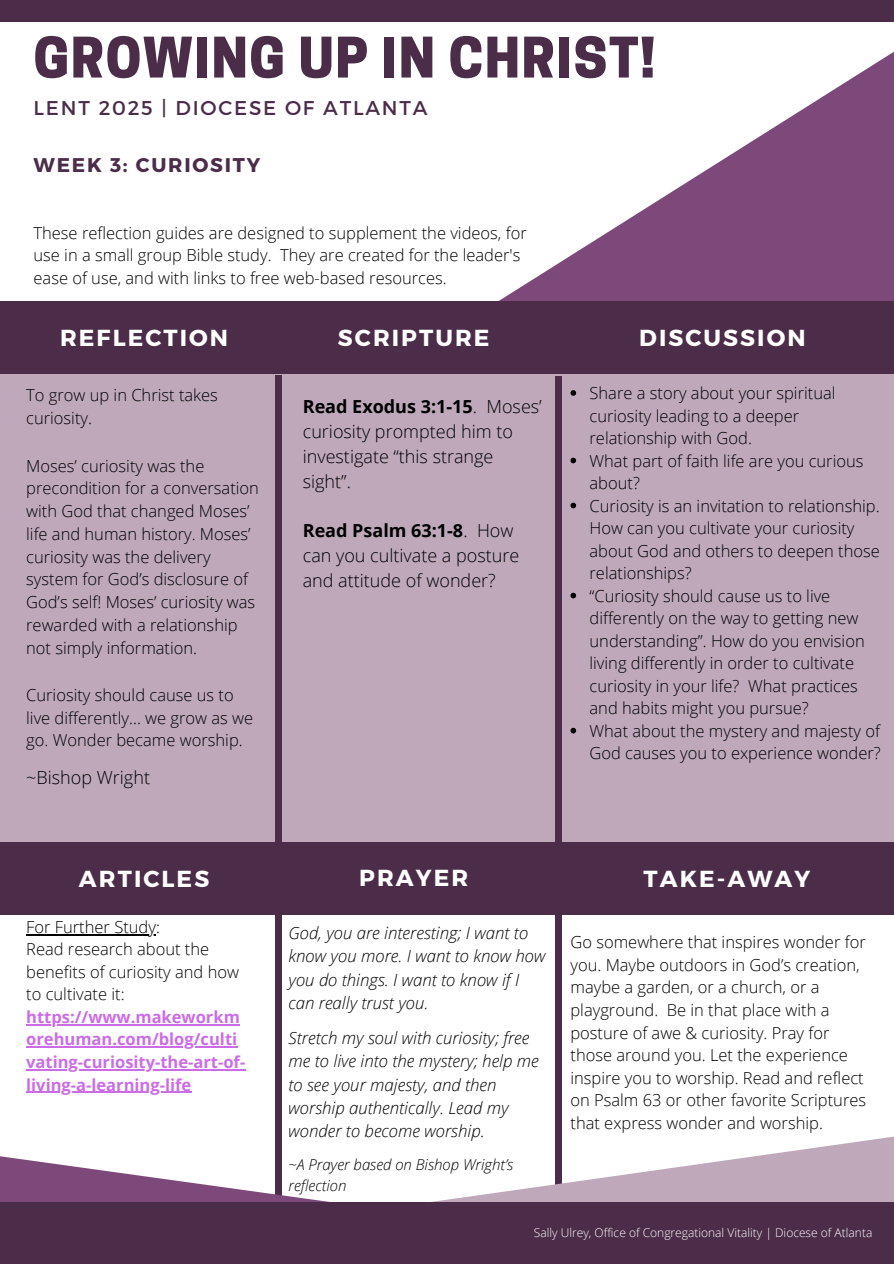
<style>
.page{position:relative;width:894px;height:1264px;background:#fff}
.page>*{position:absolute;margin:0;border:0;box-sizing:border-box;transform-origin:0 0}
.t1{font:800 52.35px "Cooper Hewitt";letter-spacing:.03em;color:#4b2c49}
.t2{font:700 23.1px "Montserrat";letter-spacing:.09em;color:#fff}
.t3{font:19.95px "Montserrat";letter-spacing:.09em;color:#4b2c49}
.t4{font:700 19.8px "Montserrat";letter-spacing:.09em;color:#4b2c49}
.t5{font:300 18px/24.8px "Open Sans";color:#000}
.t6{font:italic 300 16.8px/23.2px "Open Sans";color:#000}
.t7{font:300 16.5px/22.5px "Open Sans";color:#000}
.t8{font:700 16.5px "Open Sans";color:#cb6ce6}
.t9{font:italic 300 15px/21px "Open Sans";color:#000}
.t10{font:300 12px "Open Sans";color:#fff}
.s1{font-weight:700}
</style>
<div class="page">
<svg style="left:337px;top:21px;width:556px;height:281px"></svg>
<div style="left:0;top:371px;width:893px;height:473px;background:#bea8ba"></div>
<div style="left:275px;top:375px;width:6px;height:888px;background:#4b2c49"></div>
<div style="left:555px;top:376px;width:6px;height:887px;background:#4b2c49"></div>
<div style="left:0;top:302px;width:893px;height:72px;background:#4b2c49"></div>
<div style="left:0;top:842px;width:893px;height:72px;background:#4b2c49"></div>
<svg style="left:0;top:1063px;width:893px;height:139px"></svg>
<div style="left:0;top:1202px;width:893px;height:61px;background:#4b2c49"></div>
<div style="left:0;top:0;width:893px;height:21px;background:#4b2c49"></div>
<svg style="left:570px;top:390px;width:6px;height:6px"></svg>
<svg style="left:570px;top:457px;width:6px;height:6px"></svg>
<svg style="left:570px;top:502px;width:6px;height:6px"></svg>
<svg style="left:570px;top:592px;width:6px;height:6px"></svg>
<svg style="left:570px;top:727px;width:6px;height:6px"></svg>
<hr style="left:26px;top:934px;width:130px;height:1px;background:#000">
<hr style="left:26px;top:1024px;width:214px;height:1px;background:#cb6ce6">
<hr style="left:26px;top:1046px;width:211px;height:1px;background:#cb6ce6">
<hr style="left:26px;top:1069px;width:219px;height:1px;background:#cb6ce6">
<hr style="left:26px;top:1091px;width:165px;height:1px;background:#cb6ce6">
<p class="t1" style="left:34px;top:38px;width:622px">GROWING UP IN CHRIST!</p>
<p class="t3" style="left:34px;top:95px;width:395px">LENT 2025 | DIOCESE OF ATLANTA</p>
<p class="t4" style="left:34px;top:152px;width:228px">WEEK 3: CURIOSITY</p>
<h6 class="t7" style="left:34px;top:221px;width:494px">These reflection guides are designed to supplement the videos, for use in a small group Bible study. They are created for the leader's ease of use, and with links to free web-based resources.</h6>
<h1 class="t2" style="left:60px;top:323px;width:170px">REFLECTION</h1>
<h4 class="t2" style="left:338px;top:323px;width:153px">SCRIPTURE</h4>
<h3 class="t2" style="left:639px;top:323px;width:168px">DISCUSSION</h3>
<h6 class="t7" style="left:26px;top:383px;width:193px">To grow up in Christ takes curiosity.</h6>
<h6 class="t7" style="left:26px;top:453px;width:234px">Moses’ curiosity was the precondition for a conversation with God that changed Moses’ life and human history. Moses’ curiosity was the delivery system for God’s disclosure of<br>God’s self! Moses’ curiosity was rewarded with a relationship not simply information.</h6>
<h6 class="t7" style="left:26px;top:683px;width:228px">Curiosity should cause us to live differently... we grow as we go. Wonder became worship.</h6>
<h5 class="t5" style="left:26px;top:764px;width:125px">~Bishop Wright</h5>
<h2 class="t5" style="left:303px;top:394px;width:240px"><span class="s1">Read Exodus 3:1-15</span>. Moses’ curiosity prompted him to investigate “this strange sight”.</h2>
<h2 class="t5" style="left:303px;top:518px;width:218px"><span class="s1">Read Psalm 63:1-8</span>. How can you cultivate a posture and attitude of wonder?</h2>
<h5 class="t7" style="left:589px;top:381px;width:247px">Share a story about your spiritual curiosity leading to a deeper relationship with God.</h5>
<h5 class="t7" style="left:589px;top:449px;width:275px">What part of faith life are you curious about?</h5>
<p class="t7" style="left:589px;top:494px;width:292px">Curiosity is an invitation to relationship.<br>How can you cultivate your curiosity about God and others to deepen those relationships?</p>
<p class="t7" style="left:589px;top:584px;width:277px">“Curiosity should cause us to live differently on the way to getting new understanding”. How do you envision living differently in order to cultivate curiosity in your life? What practices and habits might you pursue?</p>
<p class="t7" style="left:589px;top:719px;width:293px">What about the mystery and majesty of<br>God causes you to experience wonder?</p>
<h6 class="t2" style="left:79px;top:863px;width:132px">ARTICLES</h6>
<p class="t2" style="left:359px;top:862px;width:110px">PRAYER</p>
<h2 class="t2" style="left:643px;top:863px;width:168px">TAKE-AWAY</h2>
<p class="t7" style="left:26px;top:915px;width:214px">For Further Study:<br>Read research about the benefits of curiosity and how to cultivate it:</p>
<h2 class="t8" style="left:26px;top:1005px;width:215px">https://www.makeworkm</h2>
<h2 class="t8" style="left:26px;top:1027px;width:212px">orehuman.com/blog/culti</h2>
<h2 class="t8" style="left:26px;top:1050px;width:220px">vating-curiosity-the-art-of-</h2>
<h6 class="t8" style="left:26px;top:1072px;width:166px">living-a-learning-life</h6>
<p class="t6" style="left:288px;top:921px;width:258px">God, you are interesting; I want to know you more. I want to know how you do things. I want to know if I can really trust you.</p>
<p class="t6" style="left:288px;top:1026px;width:252px">Stretch my soul with curiosity; free me to live into the mystery; help me to see your majesty, and then worship authentically. Lead my wonder to become worship.</p>
<p class="t9" style="left:288px;top:1153px;width:226px">~A Prayer based on Bishop Wright’s reflection</p>
<p class="t7" style="left:570px;top:930px;width:297px">Go somewhere that inspires wonder for you. Maybe outdoors in God’s creation, maybe a garden, or a church, or a playground. Be in that place with a posture of awe &amp; curiosity. Pray for those around you. Let the experience inspire you to worship. Read and reflect on Psalm 63 or other favorite Scriptures that express wonder and worship.</p>
<h6 class="t10" style="left:533px;top:1224px;width:340px">Sally Ulrey, Office of Congregational Vitality | Diocese of Atlanta</h6>
</div>
